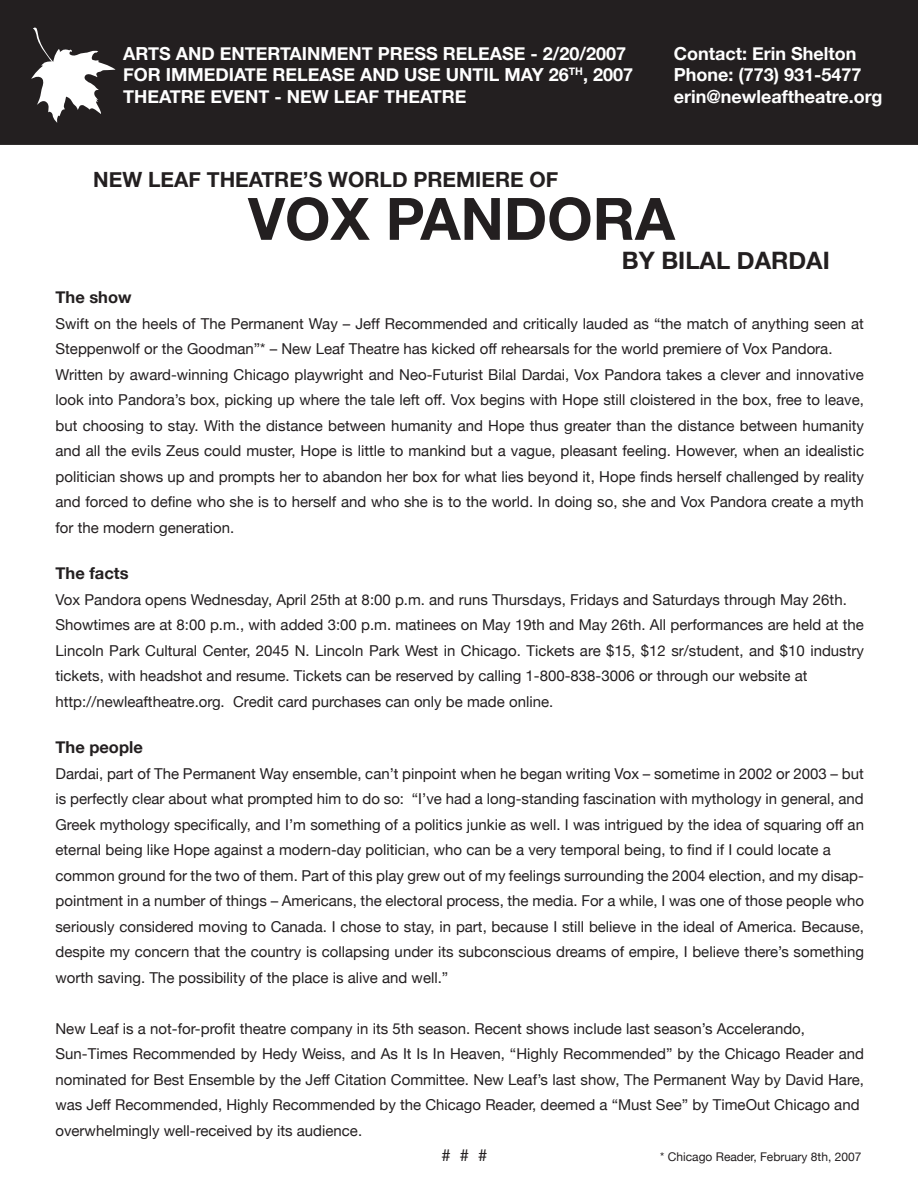
<style>
.page{position:relative;width:918px;height:1188px;background:#fff}
.page>*{position:absolute;margin:0;border:0;box-sizing:border-box;transform-origin:0 0}
.t1{font:700 58.5px "Helvetica Neue";color:#231f20}
.t2{font:700 24px "Helvetica Neue";color:#231f20}
.t3{font:700 21px "Helvetica Neue";color:#231f20}
.t4{font:700 18px/21.6px "Helvetica Neue";color:#fff}
.t5{font:700 16.5px "Helvetica Neue";color:#231f20}
.t6{font:16.5px "Helvetica Neue";color:#231f20}
.t7{font:15px/25.5px "Helvetica Neue";color:#231f20}
.t8{font:12px "Helvetica Neue";color:#231f20}
</style>
<div class="page">
<div style="left:0;top:0;width:918px;height:145px;background:#231f20"></div>
<svg style="left:31px;top:28px;width:85px;height:95px"></svg>
<p class="t4" style="left:123px;top:42px;width:511px">ARTS AND ENTERTAINMENT PRESS RELEASE - 2/20/2007<br>FOR IMMEDIATE RELEASE AND USE UNTIL MAY 26<sup>TH</sup>, 2007<br>THEATRE EVENT - NEW LEAF THEATRE</p>
<p class="t4" style="left:674px;top:42px;width:210px">Contact: Erin Shelton<br>Phone: (773) 931-5477 erin@newleaftheatre.org</p>
<p class="t3" style="left:93px;top:167px;width:467px">NEW LEAF THEATRE’S WORLD PREMIERE OF</p>
<p class="t1" style="left:248px;top:183px;width:428px">VOX PANDORA</p>
<p class="t2" style="left:622px;top:245px;width:209px">BY BILAL DARDAI</p>
<p class="t5" style="left:56px;top:287px;width:78px">The show</p>
<p class="t7" style="left:56px;top:310px;width:810px">Swift on the heels of The Permanent Way – Jeff Recommended and critically lauded as “the match of anything seen at Steppenwolf or the Goodman”* – New Leaf Theatre has kicked off rehearsals for the world premiere of Vox Pandora.<br>Written by award-winning Chicago playwright and Neo-Futurist Bilal Dardai, Vox Pandora takes a clever and innovative look into Pandora’s box, picking up where the tale left off. Vox begins with Hope still cloistered in the box, free to leave, but choosing to stay. With the distance between humanity and Hope thus greater than the distance between humanity and all the evils Zeus could muster, Hope is little to mankind but a vague, pleasant feeling. However, when an idealistic politician shows up and prompts her to abandon her box for what lies beyond it, Hope finds herself challenged by reality and forced to define who she is to herself and who she is to the world. In doing so, she and Vox Pandora create a myth for the modern generation.</p>
<p class="t5" style="left:56px;top:563px;width:75px">The facts</p>
<p class="t7" style="left:56px;top:586px;width:810px">Vox Pandora opens Wednesday, April 25th at 8:00 p.m. and runs Thursdays, Fridays and Saturdays through May 26th.<br>Showtimes are at 8:00 p.m., with added 3:00 p.m. matinees on May 19th and May 26th. All performances are held at the Lincoln Park Cultural Center, 2045 N. Lincoln Park West in Chicago. Tickets are $15, $12 sr/student, and $10 industry tickets, with headshot and resume. Tickets can be reserved by calling 1-800-838-3006 or through our website at http://newleaftheatre.org. Credit card purchases can only be made online.</p>
<p class="t5" style="left:56px;top:737px;width:89px">The people</p>
<p class="t7" style="left:55px;top:760px;width:810px">Dardai, part of The Permanent Way ensemble, can’t pinpoint when he began writing Vox – sometime in 2002 or 2003 – but is perfectly clear about what prompted him to do so: “I’ve had a long-standing fascination with mythology in general, and Greek mythology specifically, and I’m something of a politics junkie as well. I was intrigued by the idea of squaring off an eternal being like Hope against a modern-day politician, who can be a very temporal being, to find if I could locate a common ground for the two of them. Part of this play grew out of my feelings surrounding the 2004 election, and my disap&shy;pointment in a number of things – Americans, the electoral process, the media. For a while, I was one of those people who seriously considered moving to Canada. I chose to stay, in part, because I still believe in the ideal of America. Because, despite my concern that the country is collapsing under its subconscious dreams of empire, I believe there’s something worth saving. The possibility of the place is alive and well.”</p>
<p class="t7" style="left:55px;top:1015px;width:810px">New Leaf is a not-for-profit theatre company in its 5th season. Recent shows include last season’s Accelerando, Sun-Times Recommended by Hedy Weiss, and As It Is In Heaven, “Highly Recommended” by the Chicago Reader and nominated for Best Ensemble by the Jeff Citation Committee. New Leaf’s last show, The Permanent Way by David Hare, was Jeff Recommended, Highly Recommended by the Chicago Reader, deemed a “Must See” by TimeOut Chicago and overwhelmingly well-received by its audience.</p>
<p class="t6" style="left:441px;top:1145px;width:47px"># # #</p>
<p class="t8" style="left:660px;top:1150px;width:203px">* Chicago Reader, February 8th, 2007</p>
</div>
